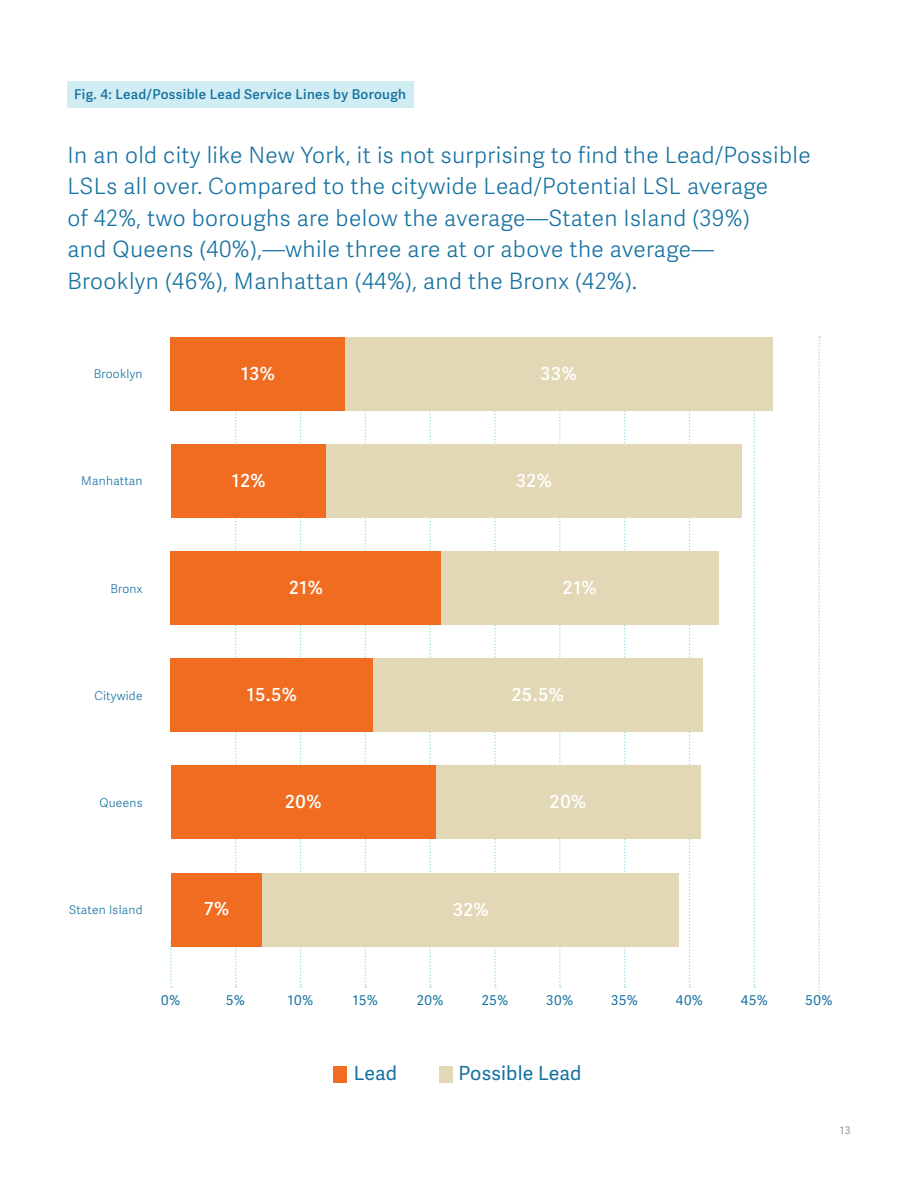
<style>
.page{position:relative;width:918px;height:1188px;background:#fff}
.page>*{position:absolute;margin:0;border:0;box-sizing:border-box;transform-origin:0 0}
.t1{font:300 22.5px/31.5px "Adelle Sans";letter-spacing:.02em;color:#1772a1}
.t2{font:19.5px "Adelle Sans";letter-spacing:.01em;color:#1772a1}
.t3{font:600 18px "Adelle Sans";letter-spacing:.05em;color:#fff}
.t4{font:600 13.5px "Adelle Sans";letter-spacing:.025em;color:#1772a1}
.t5{font:13.5px "Adelle Sans";letter-spacing:.05em;color:#1772a1}
.t6{font:300 12px "Adelle Sans";letter-spacing:.02em;color:#1772a1}
.t7{font:10.5px "Adelle Sans";color:#939598}
</style>
<div class="page">
<div style="left:68px;top:81px;width:346px;height:27px;background:#d1edf4"></div>
<svg style="left:170px;top:940px;width:2px;height:48px"></svg>
<svg style="left:235px;top:411px;width:2px;height:577px"></svg>
<svg style="left:300px;top:411px;width:2px;height:577px"></svg>
<svg style="left:365px;top:411px;width:1px;height:577px"></svg>
<svg style="left:429px;top:411px;width:2px;height:577px"></svg>
<svg style="left:494px;top:411px;width:2px;height:577px"></svg>
<svg style="left:559px;top:411px;width:2px;height:577px"></svg>
<svg style="left:624px;top:411px;width:2px;height:577px"></svg>
<svg style="left:689px;top:411px;width:2px;height:577px"></svg>
<svg style="left:754px;top:411px;width:1px;height:577px"></svg>
<svg style="left:818px;top:336px;width:2px;height:663px"></svg>
<div style="left:333px;top:1066px;width:14px;height:17px;background:#ef6c21"></div>
<div style="left:439px;top:1066px;width:14px;height:17px;background:#e3d8b6"></div>
<div style="left:171px;top:873px;width:92px;height:73px;background:#ef6c21"></div>
<div style="left:263px;top:873px;width:416px;height:73px;background:#e3d8b6"></div>
<div style="left:171px;top:766px;width:265px;height:73px;background:#ef6c21"></div>
<div style="left:436px;top:766px;width:264px;height:73px;background:#e3d8b6"></div>
<div style="left:171px;top:659px;width:202px;height:73px;background:#ef6c21"></div>
<div style="left:373px;top:659px;width:330px;height:73px;background:#e3d8b6"></div>
<div style="left:171px;top:551px;width:270px;height:74px;background:#ef6c21"></div>
<div style="left:441px;top:551px;width:277px;height:74px;background:#e3d8b6"></div>
<div style="left:171px;top:444px;width:155px;height:74px;background:#ef6c21"></div>
<div style="left:326px;top:444px;width:415px;height:74px;background:#e3d8b6"></div>
<div style="left:171px;top:337px;width:174px;height:74px;background:#ef6c21"></div>
<div style="left:345px;top:337px;width:427px;height:74px;background:#e3d8b6"></div>
<p class="t4" style="left:74px;top:87px;width:333px">Fig. 4: Lead/Possible Lead Service Lines by Borough</p>
<p class="t1" style="left:68px;top:140px;width:745px">In an old city like New York, it is not surprising to find the Lead/Possible LSLs all over. Compared to the citywide Lead/Potential LSL average<br>of 42%, two boroughs are below the average—Staten Island (39%)<br>and Queens (40%),—while three are at or above the average— Brooklyn (46%), Manhattan (44%), and the Bronx (42%).</p>
<p class="t6" style="left:94px;top:367px;width:50px">Brooklyn</p>
<p class="t6" style="left:81px;top:474px;width:63px">Manhattan</p>
<p class="t3" style="left:241px;top:363px;width:35px">13%</p>
<p class="t3" style="left:541px;top:363px;width:38px">33%</p>
<p class="t3" style="left:232px;top:470px;width:35px">12%</p>
<p class="t3" style="left:516px;top:470px;width:37px">32%</p>
<p class="t6" style="left:110px;top:581px;width:34px">Bronx</p>
<p class="t3" style="left:289px;top:577px;width:35px">21%</p>
<p class="t3" style="left:563px;top:577px;width:35px">21%</p>
<p class="t6" style="left:95px;top:688px;width:49px">Citywide</p>
<p class="t6" style="left:99px;top:796px;width:45px">Queens</p>
<p class="t3" style="left:247px;top:684px;width:52px">15.5%</p>
<p class="t3" style="left:512px;top:684px;width:53px">25.5%</p>
<p class="t3" style="left:285px;top:792px;width:38px">20%</p>
<p class="t3" style="left:550px;top:791px;width:38px">20%</p>
<p class="t6" style="left:69px;top:903px;width:75px">Staten Island</p>
<p class="t3" style="left:204px;top:899px;width:26px">7%</p>
<p class="t3" style="left:453px;top:899px;width:37px">32%</p>
<p class="t5" style="left:161px;top:993px;width:21px">0%</p>
<p class="t5" style="left:226px;top:993px;width:20px">5%</p>
<p class="t5" style="left:288px;top:993px;width:27px">10%</p>
<p class="t5" style="left:353px;top:993px;width:27px">15%</p>
<p class="t5" style="left:417px;top:993px;width:28px">20%</p>
<p class="t5" style="left:482px;top:993px;width:28px">25%</p>
<p class="t5" style="left:546px;top:993px;width:29px">30%</p>
<p class="t5" style="left:611px;top:993px;width:28px">35%</p>
<p class="t5" style="left:676px;top:993px;width:29px">40%</p>
<p class="t5" style="left:741px;top:993px;width:28px">45%</p>
<p class="t5" style="left:806px;top:993px;width:29px">50%</p>
<p class="t2" style="left:354px;top:1062px;width:45px">Lead</p>
<p class="t2" style="left:459px;top:1062px;width:124px">Possible Lead</p>
<p class="t7" style="left:840px;top:1124px;width:12px">13</p>
</div>
